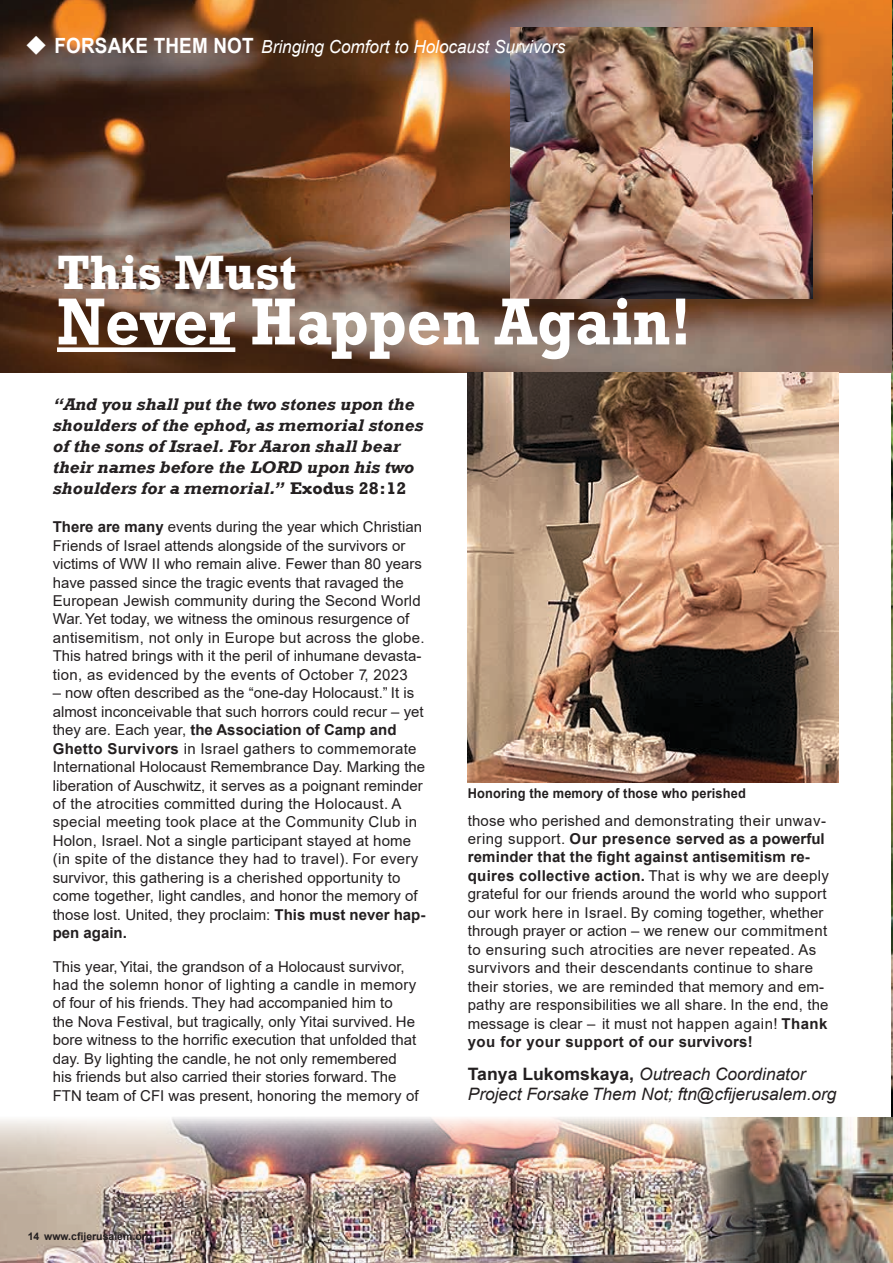
<style>
.page{position:relative;width:893px;height:1263px;background:#fff}
.page>*{position:absolute;margin:0;border:0;box-sizing:border-box;transform-origin:0 0}
.t1{font:700 67.5px "Rockwell";color:#fff;scale:.9 1}
.t2{font:700 49.5px "Rockwell";color:#fff}
.t3{font:italic 18px "Arial";color:#fff;scale:.95 1}
.t4{font:italic 700 17.25px/21px "Rockwell";color:#231f20;scale:1.04 1}
.t5{font:italic 17.1px/19.5px "Arial";color:#231f20}
.t6{font:15px/18.5px "Arial";color:#231f20}
.t7{font:15px/18.5px "Arial";letter-spacing:.02em;color:#231f20}
.t8{font:700 13.5px "Arial";letter-spacing:.01em;color:#231f20;scale:.95 1}
.t9{font:700 10.5px "Arial";color:#231f20}
.s1{font-weight:700;font-style:normal;font-size:21px}
.s2{font-style:normal}
.s3{font-weight:700}
.s4{font-weight:700;font-style:normal}
.s5{font-weight:700;font-style:normal;font-size:18px}
</style>
<div class="page">
<img style="left:892px;top:0;width:1px;height:1116px">
<img style="left:0;top:1116px;width:893px;height:147px">
<img style="left:0;top:0;width:892px;height:372px">
<img style="left:468px;top:373px;width:371px;height:409px">
<div style="left:509px;top:26px;width:318px;height:286px;background:#231f20;opacity:.35"></div>
<img style="left:511px;top:28px;width:301px;height:270px">
<div style="left:57px;top:347px;width:178px;height:5px;background:#fff"></div>
<img style="left:699px;top:1118px;width:194px;height:145px">
<svg style="left:27px;top:36px;width:19px;height:19px"></svg>
<p class="t3" style="left:54px;top:35px;width:539px"><span class="s1">FORSAKE THEM NOT</span> Bringing Comfort to Holocaust Survivors</p>
<h2 class="t2" style="left:57px;top:242px;width:241px">This Must</h2>
<h1 class="t1" style="left:57px;top:281px;width:706px">Never Happen Again!</h1>
<p class="t4" style="left:53px;top:394px;width:358px">“And you shall put the two stones upon the shoulders of the ephod, as memorial stones of the sons of Israel. For Aaron shall bear their names before the LORD upon his two shoulders for a memorial.” <span class="s2">Exodus 28:12</span></p>
<p class="t6" style="left:53px;top:518px;width:373px"><span class="s3">There are many</span> events during the year which Christian Friends of Israel attends alongside of the survivors or victims of WW II who remain alive. Fewer than 80 years have passed since the tragic events that ravaged the European Jewish community during the Second World War. Yet today, we witness the ominous resurgence of antisemitism, not only in Europe but across the globe.<br>This hatred brings with it the peril of inhumane devasta&shy;tion, as evidenced by the events of October 7, 2023</p>
<p class="t6" style="left:53px;top:684px;width:374px">– now often described as the “one-day Holocaust.” It is almost inconceivable that such horrors could recur – yet they are. Each year, <span class="s3">the Association of Camp and Ghetto Survivors</span> in Israel gathers to commemorate International Holocaust Remembrance Day. Marking the liberation of Auschwitz, it serves as a poignant reminder of the atrocities committed during the Holocaust. A special meeting took place at the Community Club in Holon, Israel. Not a single participant stayed at home (in spite of the distance they had to travel). For every survivor, this gathering is a cherished opportunity to come together, light candles, and honor the memory of those lost. United, they proclaim: <span class="s3">This must never hap&shy;pen again.</span></p>
<p class="t6" style="left:53px;top:957px;width:367px">This year, Yitai, the grandson of a Holocaust survivor, had the solemn honor of lighting a candle in memory of four of his friends. They had accompanied him to<br>the Nova Festival, but tragically, only Yitai survived. He bore witness to the horrific execution that unfolded that day. By lighting the candle, he not only remembered his friends but also carried their stories forward. The FTN team of CFI was present, honoring the memory of</p>
<p class="t8" style="left:468px;top:783px;width:294px">Honoring the memory of those who perished</p>
<p class="t7" style="left:468px;top:811px;width:363px">those who perished and demonstrating their unwav&shy;ering support. <span class="s3">Our presence served as a powerful reminder that the fight against antisemitism re&shy;quires collective action.</span> That is why we are deeply grateful for our friends around the world who support our work here in Israel. By coming together, whether through prayer or action – we renew our commitment to ensuring such atrocities are never repeated. As survivors and their descendants continue to share their stories, we are reminded that memory and em&shy;pathy are responsibilities we all share. In the end, the message is clear – it must not happen again! <span class="s3">Thank you for your support of our survivors!</span></p>
<p class="t5" style="left:468px;top:1065px;width:370px"><span class="s4">Tanya Lukomskaya</span><span class="s5">,</span> Outreach Coordinator<br>Project Forsake Them Not; ftn@cfijerusalem.org</p>
<p class="t9" style="left:28px;top:1229px;width:126px">14 www.cfijerusalem.org</p>
</div>
